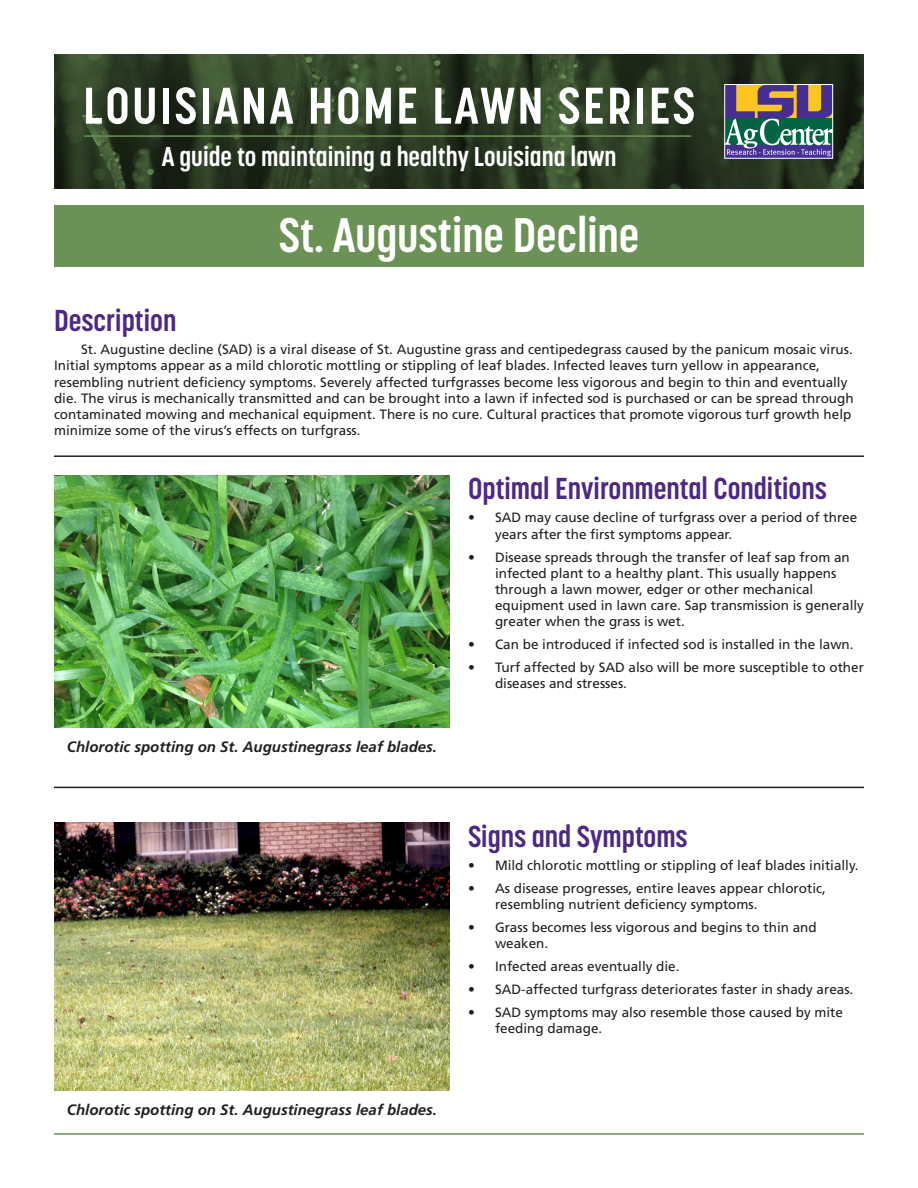
<style>
.page{position:relative;width:918px;height:1188px;background:#fff}
.page>*{position:absolute;margin:0;border:0;box-sizing:border-box;transform-origin:0 0}
.t1{font:700 51px "Korolev Condensed";letter-spacing:.05em;color:#fff}
.t2{font:700 48px "Korolev Condensed";color:#fff}
.Heading{font:700 30px "Korolev Condensed";color:#4d2884}
.t3{font:700 27px "Korolev Condensed";color:#fff}
.Photo_caption{font:italic 700 15px "Frutiger LT Std";color:#231f20}
.Body_text{font:13.5px/16.2px "Frutiger LT Std";color:#231f20}
</style>
<div class="page">
<div style="left:54px;top:205px;width:810px;height:62px;background:#6b9255"></div>
<hr style="left:54px;top:1133px;width:810px;height:2px;background:#6b9255">
<svg style="left:54px;top:54px;width:810px;height:135px;background:#2b3c23"></svg>
<div style="left:725px;top:145px;width:108px;height:13px;background:#452f92"></div>
<svg style="left:726px;top:86px;width:105px;height:70px"></svg>
<div style="left:724px;top:84px;width:109px;height:75px;border:1px solid #fff"></div>
<hr style="left:84px;top:135px;width:607px;height:2px;background:#6b9255">
<hr style="left:54px;top:455px;width:810px;height:2px;background:#231f20">
<hr style="left:54px;top:787px;width:810px;height:1px;background:#231f20">
<img style="left:55px;top:475px;width:395px;height:253px">
<img style="left:55px;top:823px;width:395px;height:268px">
<p class="t1" style="left:83px;top:76px;width:613px">LOUISIANA HOME LAWN SERIES</p>
<p class="t3" style="left:162px;top:140px;width:456px">A guide to maintaining a healthy Louisiana lawn</p>
<p class="t2" style="left:279px;top:207px;width:362px">St. Augustine Decline</p>
<p class="Heading" style="left:54px;top:303px;width:124px">Description</p>
<p class="Body_text" style="left:54px;top:341px;width:801px;text-indent:27px">St. Augustine decline (SAD) is a viral disease of St. Augustine grass and centipedegrass caused by the panicum mosaic virus.<br>Initial symptoms appear as a mild chlorotic mottling or stippling of leaf blades. Infected leaves turn yellow in appearance, resembling nutrient deficiency symptoms. Severely affected turfgrasses become less vigorous and begin to thin and eventually die. The virus is mechanically transmitted and can be brought into a lawn if infected sod is purchased or can be spread through contaminated mowing and mechanical equipment. There is no cure. Cultural practices that promote vigorous turf growth help minimize some of the virus’s effects on turfgrass.</p>
<p class="Heading" style="left:468px;top:471px;width:360px">Optimal Environmental Conditions</p>
<p class="Body_text" style="left:495px;top:510px;width:364px;text-indent:-27px">• SAD may cause decline of turfgrass over a period of three years after the first symptoms appear.</p>
<p class="Body_text" style="left:495px;top:549px;width:370px;text-indent:-27px">• Disease spreads through the transfer of leaf sap from an infected plant to a healthy plant. This usually happens through a lawn mower, edger or other mechanical equipment used in lawn care. Sap transmission is generally greater when the grass is wet.</p>
<p class="Body_text" style="left:468px;top:637px;width:387px">• Can be introduced if infected sod is installed in the lawn.</p>
<p class="Body_text" style="left:495px;top:659px;width:371px;text-indent:-27px">• Turf affected by SAD also will be more susceptible to other diseases and stresses.</p>
<p class="Photo_caption" style="left:67px;top:738px;width:372px">Chlorotic spotting on St. Augustinegrass leaf blades.</p>
<p class="Photo_caption" style="left:67px;top:1101px;width:372px">Chlorotic spotting on St. Augustinegrass leaf blades.</p>
<p class="Heading" style="left:468px;top:819px;width:221px">Signs and Symptoms</p>
<p class="Body_text" style="left:468px;top:857px;width:392px">• Mild chlorotic mottling or stippling of leaf blades initially.</p>
<p class="Body_text" style="left:495px;top:880px;width:332px;text-indent:-27px">• As disease progresses, entire leaves appear chlorotic, resembling nutrient deficiency symptoms.</p>
<p class="Body_text" style="left:495px;top:919px;width:323px;text-indent:-27px">• Grass becomes less vigorous and begins to thin and weaken.</p>
<p class="Body_text" style="left:468px;top:958px;width:213px">• Infected areas eventually die.</p>
<p class="Body_text" style="left:468px;top:981px;width:387px">• SAD-affected turfgrass deteriorates faster in shady areas.</p>
<p class="Body_text" style="left:495px;top:1004px;width:350px;text-indent:-27px">• SAD symptoms may also resemble those caused by mite feeding damage.</p>
</div>
